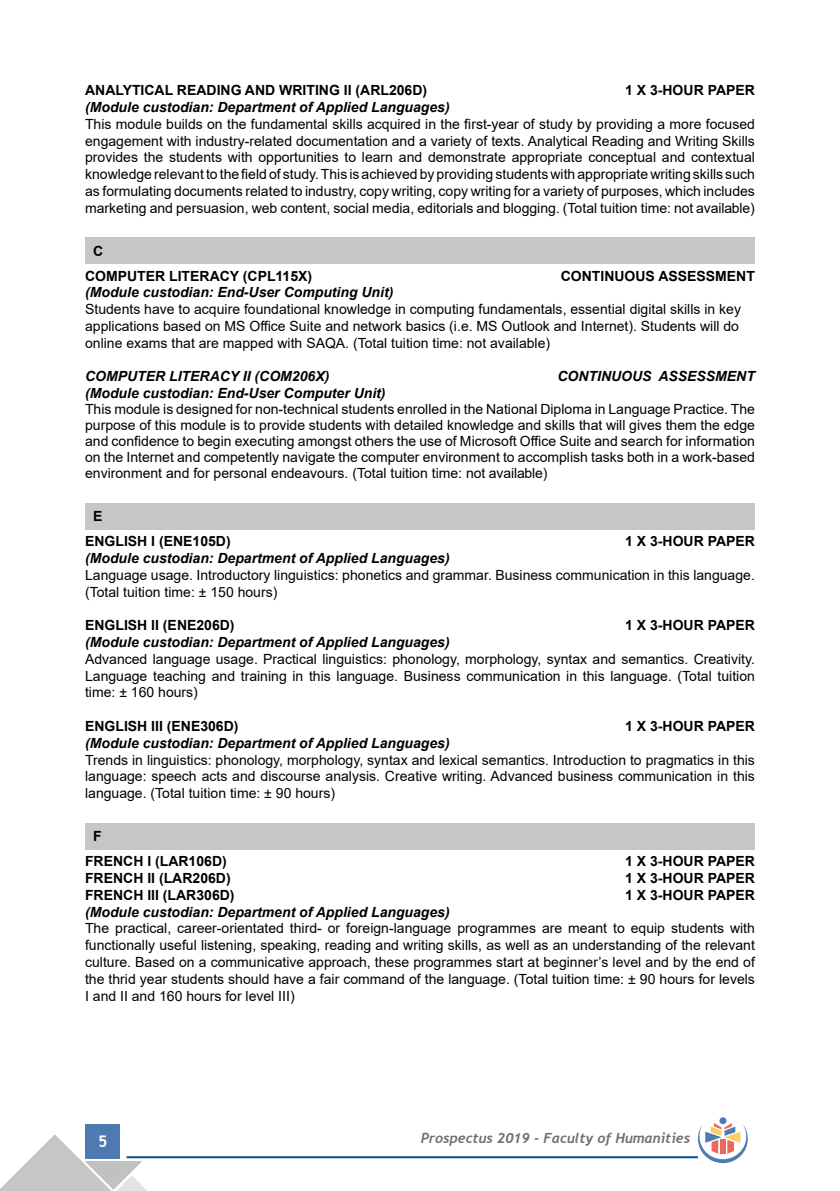
<style>
.page{position:relative;width:840px;height:1191px;background:#fff}
.page>*{position:absolute;margin:0;border:0;box-sizing:border-box;transform-origin:0 0}
.t1{font:700 16px "Trebuchet MS";color:#fff}
.t2{font:14px/16.8px "Arial";color:#000;text-align:justify}
.t3{font:italic 700 14px "Arial";color:#000}
.t4{font:700 14px/24.8px "Arial";color:#000}
.t5{font:italic 700 14px "Trebuchet";color:#706f6f}
</style>
<div class="page">
<div style="left:86px;top:1124px;width:34px;height:34px;background:#4c7ab1"></div>
<hr style="left:126px;top:1156px;width:571px;height:2px;background:#005092">
<svg style="left:0;top:1134px;width:148px;height:57px"></svg>
<div style="left:719px;top:1117px;width:7px;height:7px;background:#4c7ab1;border-radius:50%"></div>
<svg style="left:697px;top:1123px;width:50px;height:40px"></svg>
<div style="left:85px;top:238px;width:669px;height:26px;background:#c6c6c6"></div>
<div style="left:85px;top:503px;width:669px;height:26px;background:#c6c6c6"></div>
<div style="left:85px;top:823px;width:669px;height:26px;background:#c6c6c6"></div>
<p class="t4" style="left:85px;top:78px;width:343px">ANALYTICAL READING AND WRITING II (ARL206D)</p>
<p class="t4" style="left:624px;top:78px;width:131px">1 X 3-HOUR PAPER</p>
<p class="t3" style="left:85px;top:98px;width:366px">(Module custodian: Department of Applied Languages)</p>
<p class="t2" style="left:85px;top:115px;width:671px">This module builds on the fundamental skills acquired in the first-year of study by providing a more focused engagement with industry-related documentation and a variety of texts. Analytical Reading and Writing Skills provides the students with opportunities to learn and demonstrate appropriate conceptual and contextual knowledge relevant to the field of study. This is achieved by providing students with appropriate writing skills such as formulating documents related to industry, copy writing, copy writing for a variety of purposes, which includes marketing and persuasion, web content, social media, editorials and blogging. (Total tuition time: not available)</p>
<p class="t4" style="left:85px;top:239px;width:228px;text-indent:8px">C<br>COMPUTER LITERACY (CPL115X)</p>
<p class="t4" style="left:560px;top:263px;width:195px">CONTINUOUS ASSESSMENT</p>
<p class="t3" style="left:85px;top:283px;width:310px">(Module custodian: End-User Computing Unit)</p>
<p class="t2" style="left:85px;top:301px;width:657px;text-align:left">Students have to acquire foundational knowledge in computing fundamentals, essential digital skills in key applications based on MS Office Suite and network basics (i.e. MS Outlook and Internet). Students will do online exams that are mapped with SAQA. (Total tuition time: not available)</p>
<p class="t3" style="left:85px;top:366px;width:245px">COMPUTER LITERACY II (COM206X)</p>
<p class="t3" style="left:557px;top:366px;width:199px">CONTINUOUS ASSESSMENT</p>
<p class="t3" style="left:85px;top:383px;width:302px">(Module custodian: End-User Computer Unit)</p>
<p class="t2" style="left:85px;top:400px;width:671px;line-height:16.2px">This module is designed for non-technical students enrolled in the National Diploma in Language Practice. The purpose of this module is to provide students with detailed knowledge and skills that will gives them the edge and confidence to begin executing amongst others the use of Microsoft Office Suite and search for information on the Internet and competently navigate the computer environment to accomplish tasks both in a work-based environment and for personal endeavours. (Total tuition time: not available)</p>
<p class="t4" style="left:85px;top:504px;width:147px;text-indent:8px">E<br>ENGLISH I (ENE105D)</p>
<p class="t4" style="left:624px;top:529px;width:131px">1 X 3-HOUR PAPER</p>
<p class="t3" style="left:85px;top:549px;width:366px">(Module custodian: Department of Applied Languages)</p>
<p class="t2" style="left:85px;top:566px;width:671px">Language usage. Introductory linguistics: phonetics and grammar. Business communication in this language. (Total tuition time: ± 150 hours)</p>
<p class="t4" style="left:85px;top:613px;width:151px">ENGLISH II (ENE206D)</p>
<p class="t4" style="left:624px;top:613px;width:131px">1 X 3-HOUR PAPER</p>
<p class="t3" style="left:85px;top:633px;width:366px">(Module custodian: Department of Applied Languages)</p>
<p class="t2" style="left:85px;top:650px;width:671px">Advanced language usage. Practical linguistics: phonology, morphology, syntax and semantics. Creativity.<br>Language teaching and training in this language. Business communication in this language. (Total tuition time: ± 160 hours)</p>
<p class="t4" style="left:85px;top:714px;width:155px">ENGLISH III (ENE306D)</p>
<p class="t4" style="left:624px;top:714px;width:131px">1 X 3-HOUR PAPER</p>
<p class="t3" style="left:85px;top:733px;width:366px">(Module custodian: Department of Applied Languages)</p>
<p class="t2" style="left:85px;top:751px;width:671px">Trends in linguistics: phonology, morphology, syntax and lexical semantics. Introduction to pragmatics in this language: speech acts and discourse analysis. Creative writing. Advanced business communication in this language. (Total tuition time: ± 90 hours)</p>
<p class="t4" style="left:85px;top:824px;width:143px;text-indent:8px">F<br>FRENCH I (LAR106D)</p>
<p class="t4" style="left:624px;top:849px;width:131px">1 X 3-HOUR PAPER</p>
<p class="t4" style="left:85px;top:865px;width:147px">FRENCH II (LAR206D)</p>
<p class="t4" style="left:624px;top:865px;width:131px">1 X 3-HOUR PAPER</p>
<p class="t4" style="left:85px;top:882px;width:151px">FRENCH III (LAR306D)</p>
<p class="t4" style="left:624px;top:882px;width:131px">1 X 3-HOUR PAPER</p>
<p class="t3" style="left:85px;top:902px;width:366px">(Module custodian: Department of Applied Languages)</p>
<p class="t2" style="left:85px;top:920px;width:671px">The practical, career-orientated third- or foreign-language programmes are meant to equip students with functionally useful listening, speaking, reading and writing skills, as well as an understanding of the relevant culture. Based on a communicative approach, these programmes start at beginner’s level and by the end of the thrid year students should have a fair command of the language. (Total tuition time: ± 90 hours for levels I and II and 160 hours for level III)</p>
<p class="t1" style="left:98px;top:1131px;width:11px">5</p>
<p class="t5" style="left:420px;top:1129px;width:271px">Prospectus 2019 - Faculty of Humanities</p>
</div>
